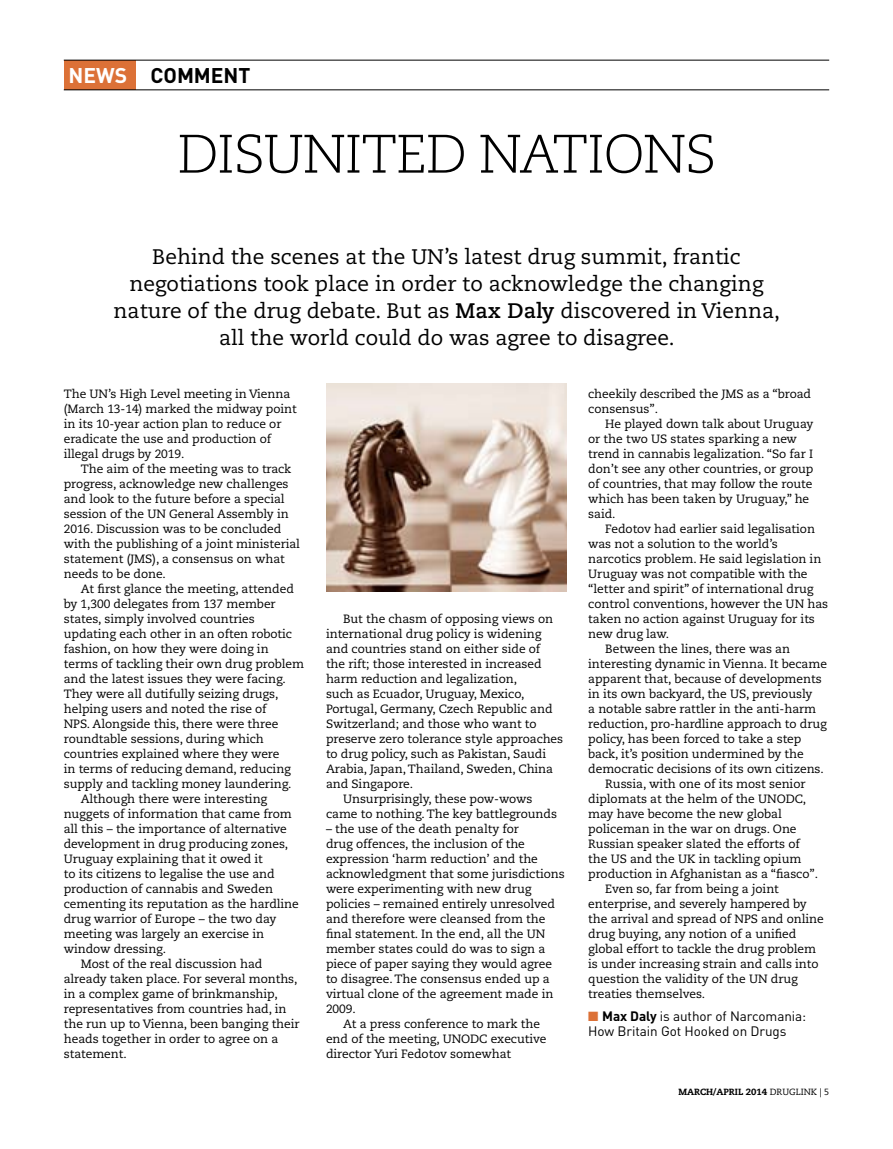
<style>
.page{position:relative;width:893px;height:1149px;background:#fff}
.page>*{position:absolute;margin:0;border:0;box-sizing:border-box;transform-origin:0 0}
.t1{font:300 54px "Caecilia";letter-spacing:-.025em;color:#000}
.t2{font:21px/27px "Caecilia";color:#000;text-align:center}
.t3{font:700 21px "DIN";color:#000}
.t4{font:700 21px "DIN";color:#fff}
.t5{font:13.5px/15px "DIN";letter-spacing:-.005em;color:#000}
.t6{font:12px/15px "Caecilia";letter-spacing:-.005em;color:#000}
.t7{font:800 9px "Caecilia";color:#000}
.s1{font-weight:700}
.s2{color:#dc7137}
.s3{font-weight:400}
</style>
<div class="page">
<div style="left:64px;top:60px;width:71px;height:30px;background:#dc7137"></div>
<hr style="left:64px;top:60px;width:765px;height:1px;background:#000">
<hr style="left:64px;top:90px;width:765px;height:1px;background:#000">
<img style="left:326px;top:383px;width:241px;height:208px">
<h2 class="t4" style="left:69px;top:61px;width:60px">NEWS</h2>
<h2 class="t3" style="left:151px;top:62px;width:16px">COMMENT</h2>
<h1 class="t1" style="left:177px;top:123px;width:540px">DISUNITED NATIONS</h1>
<h2 class="t2" style="left:114px;top:244px;width:668px">Behind the scenes at the UN’s latest drug summit, frantic negotiations took place in order to acknowledge the changing nature of the drug debate. But as <span class="s1">Max Daly</span> discovered in Vienna, all the world could do was agree to disagree.</h2>
<p class="t6" style="left:64px;top:386px;width:235px">The UN’s High Level meeting in Vienna (March 13-14) marked the midway point in its 10-year action plan to reduce or eradicate the use and production of illegal drugs by 2019.</p>
<p class="t6" style="left:64px;top:461px;width:238px;text-indent:17px">The aim of the meeting was to track progress, acknowledge new challenges and look to the future before a special session of the UN General Assembly in 2016. Discussion was to be concluded with the publishing of a joint ministerial statement (JMS), a consensus on what needs to be done.</p>
<p class="t6" style="left:64px;top:581px;width:242px;text-indent:17px">At first glance the meeting, attended by 1,300 delegates from 137 member states, simply involved countries updating each other in an often robotic fashion, on how they were doing in terms of tackling their own drug problem and the latest issues they were facing.<br>They were all dutifully seizing drugs, helping users and noted the rise of<br>NPS</p>
<p class="t6" style="left:87px;top:716px;width:193px">. Alongside this, there were three</p>
<p class="t6" style="left:64px;top:731px;width:201px">roundtable sessions, during which</p>
<p class="t6" style="left:64px;top:746px;width:217px">countries explained where they were</p>
<p class="t6" style="left:64px;top:761px;width:229px">in terms of reducing demand, reducing</p>
<p class="t6" style="left:64px;top:776px;width:229px">supply and tackling money laundering.</p>
<p class="t6" style="left:81px;top:791px;width:188px">Although there were interesting</p>
<p class="t6" style="left:64px;top:806px;width:230px">nuggets of information that came from</p>
<p class="t6" style="left:64px;top:821px;width:225px">all this – the importance of alternative</p>
<p class="t6" style="left:64px;top:836px;width:226px">development in drug producing zones,</p>
<p class="t6" style="left:64px;top:851px;width:201px">Uruguay explaining that it owed it</p>
<p class="t6" style="left:64px;top:866px;width:212px">to its citizens to legalise the use and</p>
<p class="t6" style="left:64px;top:881px;width:211px">production of cannabis and Sweden</p>
<p class="t6" style="left:64px;top:896px;width:237px">cementing its reputation as the hardline</p>
<p class="t6" style="left:64px;top:911px;width:214px">drug warrior of Europe – the two day</p>
<p class="t6" style="left:64px;top:926px;width:202px">meeting was largely an exercise in</p>
<p class="t6" style="left:64px;top:941px;width:104px">window dressing.</p>
<p class="t6" style="left:81px;top:956px;width:183px">Most of the real discussion had</p>
<p class="t6" style="left:64px;top:971px;width:235px">already taken place. For several months,</p>
<p class="t6" style="left:64px;top:986px;width:216px">in a complex game of brinkmanship,</p>
<p class="t6" style="left:64px;top:1001px;width:224px">representatives from countries had, in</p>
<p class="t6" style="left:64px;top:1016px;width:237px">the run up to Vienna, been banging their</p>
<p class="t6" style="left:64px;top:1031px;width:216px">heads together in order to agree on a</p>
<p class="t6" style="left:64px;top:1046px;width:65px">statement.</p>
<p class="t6" style="left:343px;top:611px;width:212px">But the chasm of opposing views on</p>
<p class="t6" style="left:326px;top:626px;width:217px">international drug policy is widening</p>
<p class="t6" style="left:326px;top:641px;width:216px">and countries stand on either side of</p>
<p class="t6" style="left:326px;top:656px;width:217px">the rift; those interested in increased</p>
<p class="t6" style="left:326px;top:671px;width:193px">harm reduction and legalization,</p>
<p class="t6" style="left:326px;top:686px;width:200px">such as Ecuador, Uruguay, Mexico,</p>
<p class="t6" style="left:326px;top:701px;width:228px">Portugal, Germany, Czech Republic and</p>
<p class="t6" style="left:326px;top:716px;width:212px">Switzerland; and those who want to</p>
<p class="t6" style="left:326px;top:731px;width:239px">preserve zero tolerance style approaches</p>
<p class="t6" style="left:326px;top:746px;width:222px">to drug policy, such as Pakistan, Saudi</p>
<p class="t6" style="left:326px;top:761px;width:229px">Arabia, Japan, Thailand, Sweden, China</p>
<p class="t6" style="left:326px;top:776px;width:88px">and Singapore.</p>
<p class="t6" style="left:343px;top:791px;width:191px">Unsurprisingly, these pow-wows</p>
<p class="t6" style="left:326px;top:806px;width:232px">came to nothing. The key battlegrounds</p>
<p class="t6" style="left:326px;top:821px;width:194px">– the use of the death penalty for</p>
<p class="t6" style="left:326px;top:836px;width:200px">drug offences, the inclusion of the</p>
<p class="t6" style="left:326px;top:851px;width:213px">expression ‘harm reduction’ and the</p>
<p class="t6" style="left:326px;top:866px;width:240px">acknowledgment that some jurisdictions</p>
<p class="t6" style="left:326px;top:881px;width:207px">were experimenting with new drug</p>
<p class="t6" style="left:326px;top:896px;width:231px">policies – remained entirely unresolved</p>
<p class="t6" style="left:326px;top:911px;width:221px">and therefore were cleansed from the</p>
<p class="t6" style="left:326px;top:926px;width:211px">final statement. In the end, all the UN</p>
<p class="t6" style="left:326px;top:941px;width:221px">member states could do was to sign a</p>
<p class="t6" style="left:326px;top:956px;width:227px">piece of paper saying they would agree</p>
<p class="t6" style="left:326px;top:971px;width:225px">to disagree. The consensus ended up a</p>
<p class="t6" style="left:326px;top:986px;width:229px">virtual clone of the agreement made in</p>
<p class="t6" style="left:326px;top:1001px;width:31px">2009.</p>
<p class="t6" style="left:343px;top:1016px;width:199px">At a press conference to mark the</p>
<p class="t6" style="left:326px;top:1031px;width:127px">end of the meeting, UNO</p>
<p class="t6" style="left:326px;top:1031px;width:222px;text-indent:144px">DC executive director Yuri Fedotov somewhat</p>
<p class="t6" style="left:588px;top:386px;width:224px">cheekily described the JMS as a “broad consensus”.</p>
<p class="t6" style="left:588px;top:416px;width:227px;text-indent:17px">He played down talk about Uruguay or the two US states sparking a new trend in cannabis legalization. “So far I don’t see any other countries, or group of countries, that may follow the route which has been taken by Uruguay,” he said.</p>
<p class="t6" style="left:605px;top:521px;width:211px">Fedotov had earlier said legalisation</p>
<p class="t6" style="left:588px;top:536px;width:191px">was not a solution to the world’s</p>
<p class="t6" style="left:588px;top:551px;width:235px">narcotics problem. He said legislation in</p>
<p class="t6" style="left:588px;top:566px;width:221px">Uruguay was not compatible with the</p>
<p class="t6" style="left:588px;top:581px;width:227px">“letter and spirit” of international drug</p>
<p class="t6" style="left:588px;top:596px;width:241px">control conventions, however the UN has</p>
<p class="t6" style="left:588px;top:611px;width:228px">taken no action against Uruguay for its</p>
<p class="t6" style="left:588px;top:626px;width:82px">new drug law.</p>
<p class="t6" style="left:605px;top:641px;width:186px">Between the lines, there was an</p>
<p class="t6" style="left:588px;top:656px;width:240px">interesting dynamic in Vienna. It became</p>
<p class="t6" style="left:588px;top:671px;width:235px">apparent that, because of developments</p>
<p class="t6" style="left:588px;top:686px;width:226px">in its own backyard, the US , previously</p>
<p class="t6" style="left:588px;top:701px;width:230px">a notable sabre rattler in the anti-harm</p>
<p class="t6" style="left:588px;top:716px;width:240px">reduction, pro-hardline approach to drug</p>
<p class="t6" style="left:588px;top:731px;width:215px">policy, has been forced to take a step</p>
<p class="t6" style="left:588px;top:746px;width:217px">back, it’s position undermined by the</p>
<p class="t6" style="left:588px;top:761px;width:237px">democratic decisions of its own citizens.</p>
<p class="t6" style="left:605px;top:776px;width:202px">Russia, with one of its most senior</p>
<p class="t6" style="left:588px;top:791px;width:180px">diplomats at the helm of the UNO</p>
<p class="t6" style="left:786px;top:791px;width:22px">DC,</p>
<p class="t6" style="left:588px;top:806px;width:195px">may have become the new global</p>
<p class="t6" style="left:588px;top:821px;width:210px">policeman in the war on drugs. One</p>
<p class="t6" style="left:588px;top:836px;width:213px">Russian speaker slated the efforts of</p>
<p class="t6" style="left:588px;top:851px;width:215px">the US and the UK in tackling opium</p>
<p class="t6" style="left:588px;top:866px;width:231px">production in Afghanistan as a “fiasco”.</p>
<p class="t6" style="left:605px;top:881px;width:175px">Even so, far from being a joint</p>
<p class="t6" style="left:588px;top:896px;width:220px">enterprise, and severely hampered by</p>
<p class="t6" style="left:588px;top:911px;width:155px">the arrival and spread of NPS</p>
<p class="t6" style="left:588px;top:911px;width:237px;text-indent:173px">and online drug buying, any notion of a unified global effort to tackle the drug problem is under increasing strain and calls into question the validity of the UN drug treaties themselves.</p>
<p class="t5" style="left:588px;top:1007px;width:220px"><span class="s2">■</span> <span class="s1">MAX DALY</span> is author of Narcomania:<br>How Britain Got Hooked on Drugs</p>
<p class="t7" style="left:679px;top:1085px;width:152px">MARCH/APRIL 2014 <span class="s3">Druglink | 5</span></p>
</div>
